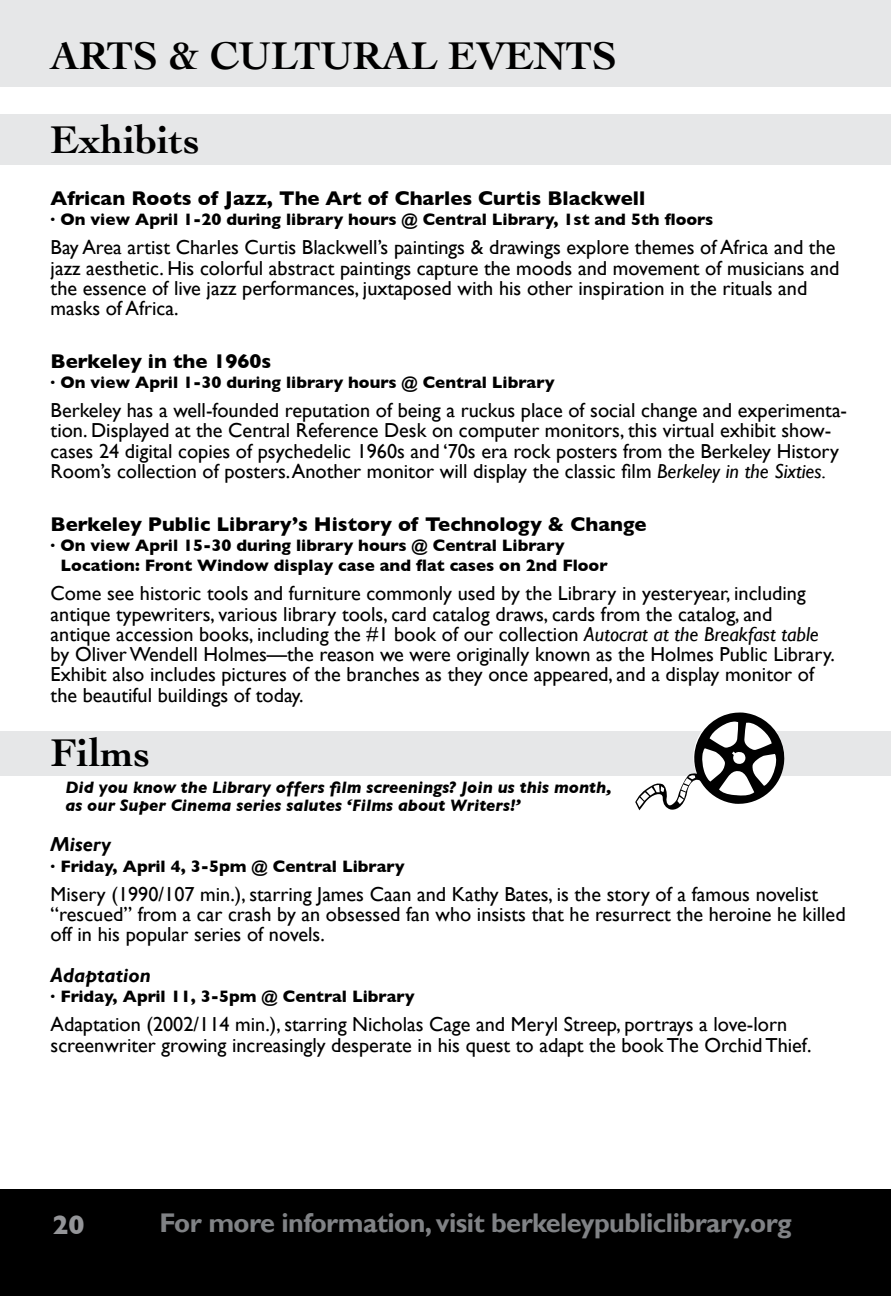
<style>
.page{position:relative;width:891px;height:1296px;background:#fff}
.page>*{position:absolute;margin:0;border:0;box-sizing:border-box;transform-origin:0 0}
.t1{font:700 40.5px/83.7px "Cochin";color:#000}
.t2{font:700 27px "Gill Sans";letter-spacing:-.02em;color:#808285}
.t3{font:700 27px "Gill Sans";color:#949598}
.t4{font:20.25px/20.2px "Gill Sans";color:#000}
.t5{font:700 20.25px "Gill Sans";color:#000}
.t6{font:italic 700 20.25px "Gill Sans";color:#000}
.t7{font:700 16.88px/20.2px "Gill Sans";color:#000}
.t8{font:italic 700 16.88px/18px "Gill Sans";color:#000}
.s1{font-style:italic}
</style>
<div class="page">
<div style="left:0;top:1189px;width:891px;height:107px;background:#000"></div>
<div style="left:0;top:731px;width:891px;height:44px;background:#e6e7e8"></div>
<div style="left:0;top:114px;width:891px;height:51px;background:#e6e7e8"></div>
<div style="left:0;top:0;width:891px;height:86px;background:#e6e7e8"></div>
<svg style="left:635px;top:712px;width:151px;height:99px"></svg>
<h1 class="t1" style="left:51px;top:14px;width:568px">ARTS &amp; CULTURAL EVENTS<br>Exhibits</h1>
<p class="t5" style="left:51px;top:186px;width:596px">African Roots of Jazz, The Art of Charles Curtis Blackwell</p>
<p class="t7" style="left:51px;top:209px;width:664px">· On view April 1-20 during library hours @ Central Library, 1st and 5th floors</p>
<p class="t4" style="left:51px;top:237px;width:790px">Bay Area artist Charles Curtis Blackwell’s paintings &amp; drawings explore themes of Africa and the jazz aesthetic. His colorful abstract paintings capture the moods and movement of musicians and the essence of live jazz performances, juxtaposed with his other inspiration in the rituals and masks of Africa.</p>
<p class="t5" style="left:51px;top:349px;width:222px">Berkeley in the 1960s</p>
<p class="t7" style="left:51px;top:372px;width:506px">· On view April 1-30 during library hours @ Central Library</p>
<p class="t4" style="left:51px;top:400px;width:798px">Berkeley has a well-founded reputation of being a ruckus place of social change and experimenta&shy;tion. Displayed at the Central Reference Desk on computer monitors, this virtual exhibit show&shy;cases 24 digital copies of psychedelic 1960s and ‘70s era rock posters from the Berkeley History Room’s collection of posters. Another monitor will display the classic film <span class="s1">Berkeley in the Sixties.</span></p>
<p class="t5" style="left:51px;top:512px;width:597px">Berkeley Public Library’s History of Technology &amp; Change</p>
<p class="t7" style="left:61px;top:535px;width:549px;text-indent:-10px">· On view April 15-30 during library hours @ Central Library<br>Location: Front Window display case and flat cases on 2nd Floor</p>
<p class="t4" style="left:51px;top:583px;width:786px">Come see historic tools and furniture commonly used by the Library in yesteryear, including antique typewriters, various library tools, card catalog draws, cards from the catalog, and antique accession books, including the #1 book of our collection <span class="s1">Autocrat at the Breakfast table </span>by Oliver Wendell Holmes—the reason we were originally known as the Holmes Public Library.<br>Exhibit also includes pictures of the branches as they once appeared, and a display monitor of the beautiful buildings of today.</p>
<h1 class="t1" style="left:51px;top:711px;width:101px">Films</h1>
<p class="t8" style="left:65px;top:778px;width:548px">Did you know the Library offers film screenings? Join us this month, as our Super Cinema series salutes ‘Films about Writers!’</p>
<p class="t6" style="left:51px;top:833px;width:62px">Misery</p>
<p class="t7" style="left:51px;top:856px;width:356px">· Friday, April 4, 3-5pm @ Central Library</p>
<p class="t4" style="left:51px;top:884px;width:797px">Misery (1990/107 min.), starring James Caan and Kathy Bates, is the story of a famous novelist “rescued” from a car crash by an obsessed fan who insists that he resurrect the heroine he killed off in his popular series of novels.</p>
<p class="t6" style="left:51px;top:963px;width:102px">Adaptation</p>
<p class="t7" style="left:51px;top:986px;width:366px">· Friday, April 11, 3-5pm @ Central Library</p>
<p class="t4" style="left:51px;top:1014px;width:762px">Adaptation (2002/114 min.), starring Nicholas Cage and Meryl Streep, portrays a love-lorn screenwriter growing increasingly desperate in his quest to adapt the book The Orchid Thief.</p>
<h2 class="t3" style="left:53px;top:1209px;width:34px">20</h2>
<h2 class="t2" style="left:159px;top:1207px;width:634px">For more information, visit berkeleypubliclibrary.org</h2>
</div>
